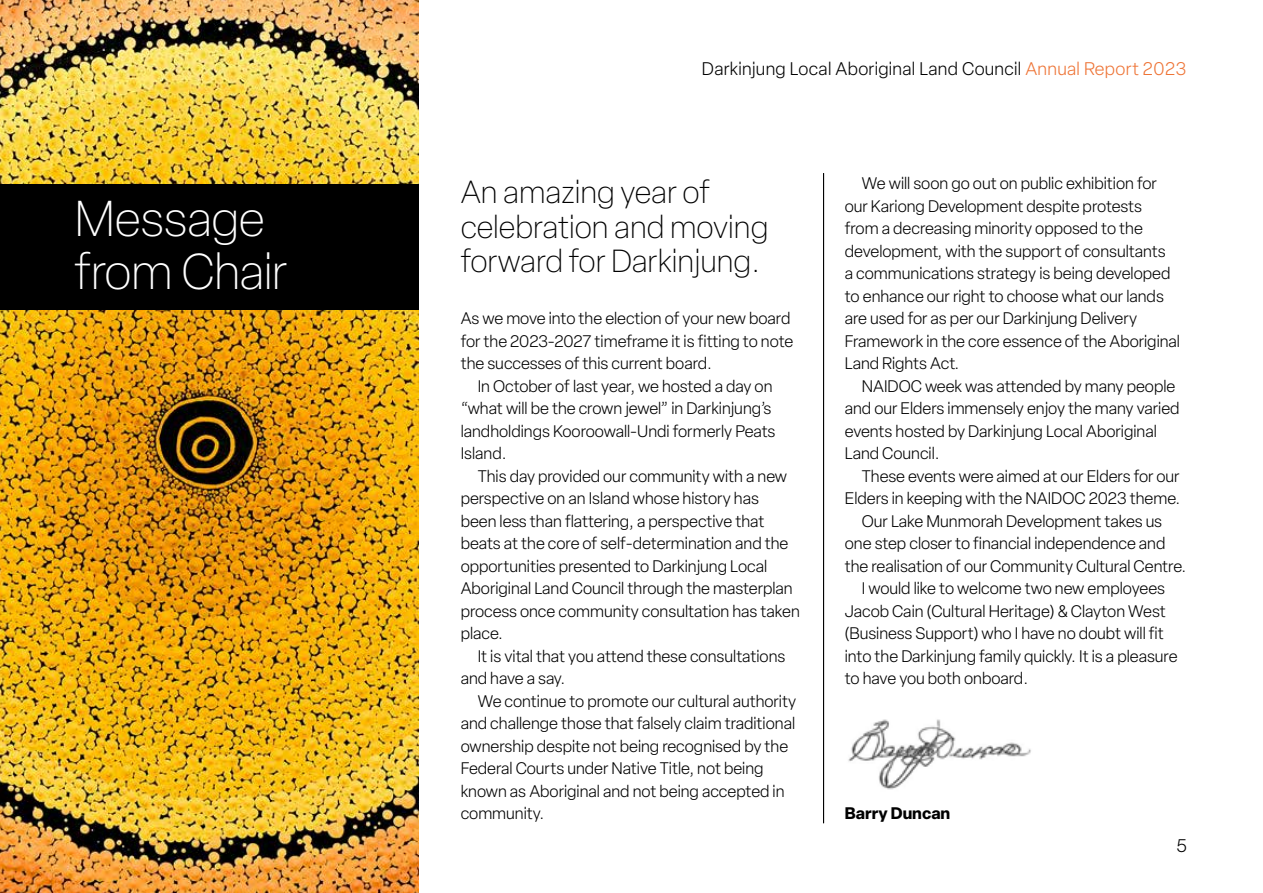
<style>
.page{position:relative;width:1263px;height:893px;background:#fff}
.page>*{position:absolute;margin:0;border:0;box-sizing:border-box;transform-origin:0 0}
.t1{font:200 49.65px/52.3px "Elza";letter-spacing:-.01em;color:#fff}
.t2{font:200 31.5px/34.5px "Elza";color:#000}
.t3{font:300 18px "Elza";letter-spacing:.015em;color:#000}
.t4{font:300 16.5px/22.5px "Elza";color:#000}
.t5{font:700 16.5px "Elza";color:#000}
.s1{color:#ee7436}
</style>
<div class="page">
<hr style="left:823px;top:173px;width:1px;height:650px;background:#000">
<img style="left:848px;top:719px;width:183px;height:71px">
<img style="left:0;top:0;width:418px;height:893px">
<div style="left:0;top:184px;width:418px;height:126px;background:#000"></div>
<h1 class="t1" style="left:75px;top:192px;width:214px">Message from Chair</h1>
<p class="t3" style="left:702px;top:57px;width:486px">Darkinjung Local Aboriginal Land Council <span class="s1">Annual Report 2023</span></p>
<h2 class="t2" style="left:461px;top:174px;width:309px">An amazing year of celebration and moving forward for Darkinjung.</h2>
<p class="t4" style="left:461px;top:307px;width:334px">As we move into the election of your new board for the 2023-2027 timeframe it is fitting to note the successes of this current board.</p>
<p class="t4" style="left:461px;top:374px;width:316px;text-indent:17px">In October of last year, we hosted a day on “what will be the crown jewel” in Darkinjung’s landholdings Kooroowall-Undi formerly Peats Island.</p>
<p class="t4" style="left:461px;top:464px;width:341px;text-indent:17px">This day provided our community with a new perspective on an Island whose history has<br>been less than flattering, a perspective that beats at the core of self-determination and the opportunities presented to Darkinjung Local Aboriginal Land Council through the masterplan process once community consultation has taken place.</p>
<p class="t4" style="left:461px;top:644px;width:326px;text-indent:17px">It is vital that you attend these consultations and have a say.</p>
<p class="t4" style="left:461px;top:689px;width:337px;text-indent:17px">We continue to promote our cultural authority and challenge those that falsely claim traditional ownership despite not being recognised by the Federal Courts under Native Title, not being known as Aboriginal and not being accepted in community.</p>
<p class="t4" style="left:845px;top:172px;width:337px;text-indent:17px">We will soon go out on public exhibition for our Kariong Development despite protests<br>from a decreasing minority opposed to the development, with the support of consultants<br>a communications strategy is being developed to enhance our right to choose what our lands are used for as per our Darkinjung Delivery Framework in the core essence of the Aboriginal Land Rights Act.</p>
<p class="t4" style="left:845px;top:374px;width:336px;text-indent:17px">NAIDOC week was attended by many people and our Elders immensely enjoy the many varied events hosted by Darkinjung Local Aboriginal Land Council.</p>
<p class="t4" style="left:862px;top:464px;width:319px">These events were aimed at our Elders for our</p>
<p class="t4" style="left:845px;top:487px;width:337px">Elders in keeping with the NAIDOC 2023 theme.</p>
<p class="t4" style="left:862px;top:509px;width:302px">Our Lake Munmorah Development takes us</p>
<p class="t4" style="left:845px;top:532px;width:322px">one step closer to financial independence and</p>
<p class="t4" style="left:845px;top:554px;width:343px">the realisation of our Community Cultural Centre.</p>
<p class="t4" style="left:862px;top:577px;width:305px">I would like to welcome two new employees</p>
<p class="t4" style="left:845px;top:599px;width:322px">Jacob Cain (Cultural Heritage) &amp; Clayton West</p>
<p class="t4" style="left:845px;top:622px;width:320px">(Business Support) who I have no doubt will fit</p>
<p class="t4" style="left:845px;top:645px;width:334px">into the Darkinjung family quickly. It is a pleasure</p>
<p class="t4" style="left:845px;top:667px;width:185px">to have you both onboard.</p>
<p class="t5" style="left:845px;top:801px;width:107px">Barry Duncan</p>
<p class="t3" style="left:1176px;top:834px;width:12px">5</p>
</div>
